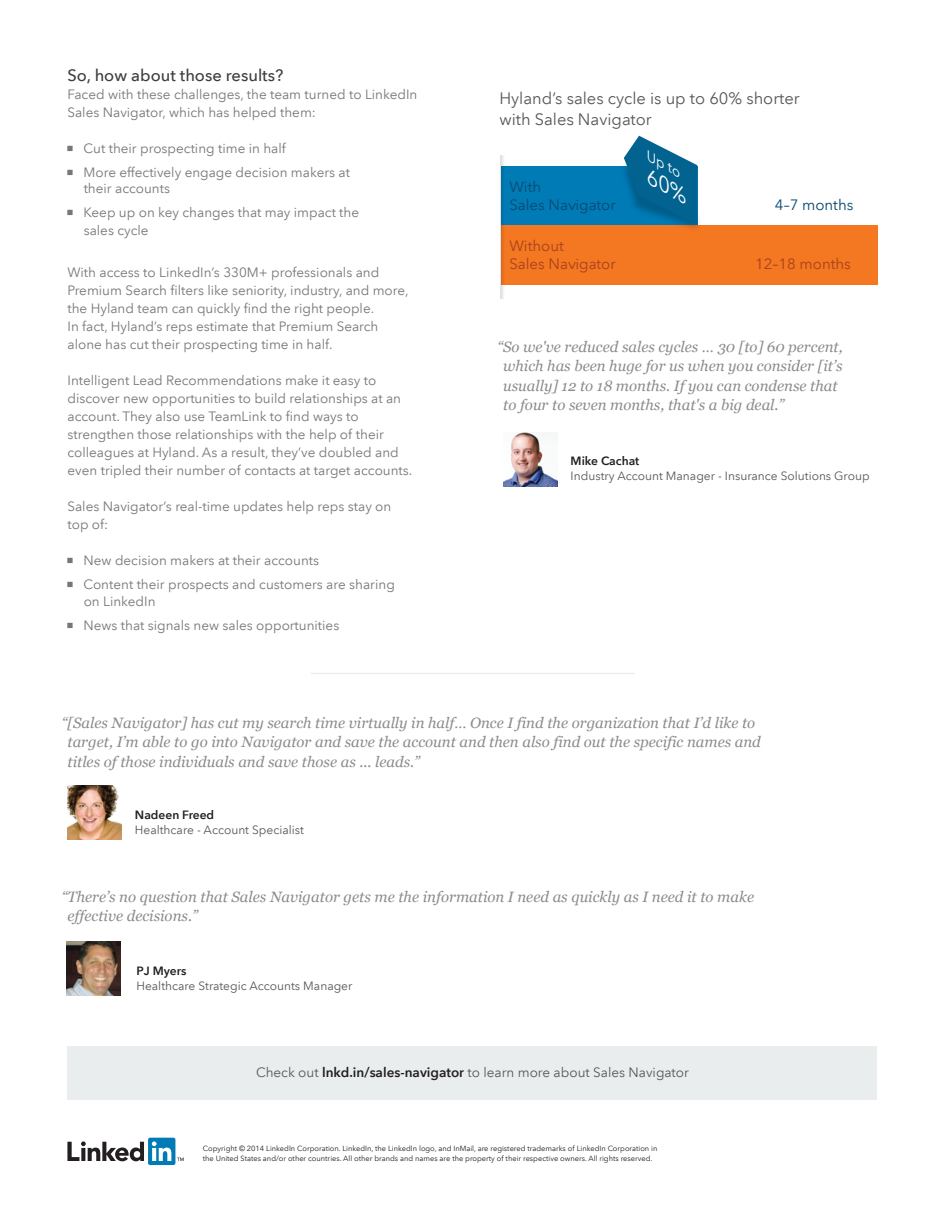
<style>
.page{position:relative;width:945px;height:1215px;background:#fff}
.page>*{position:absolute;margin:0;border:0;box-sizing:border-box;transform-origin:0 0}
.t1{font:16.5px/21px "Avenir Next LT Pro";color:#57585a}
.t2{font:500 16.5px "Avenir Next LT Pro";color:#3e3e3f}
.t3{font:italic 15px/19.5px "Georgia";color:#8a8c8f}
.t4{font:15px/18px "Avenir Next LT Pro";color:#a84220}
.t5{font:15px/18px "Avenir Next LT Pro";color:#094a71}
.t6{font:13.5px/18px "Avenir Next LT Pro";color:#75777a}
.t7{font:13.5px "Avenir Next LT Pro";color:#57585a}
.t8{font:italic 13.2px "Avenir Next LT Pro";color:#fff;scale:1.14 1}
.t9{font:12px "Avenir Next LT Pro";color:#57585a}
.t10{font:600 12px "Avenir Next LT Pro";color:#231f20}
.t11{font:7.5px/10.5px "Avenir Next LT Pro";color:#231f20}
.s1{font-weight:600;color:#231f20}
</style>
<div class="page">
<svg style="left:67px;top:1141px;width:77px;height:20px"></svg>
<div style="left:148px;top:1138px;width:27px;height:27px;background:#007bb6;border-radius:2px"></div>
<svg style="left:152px;top:1141px;width:19px;height:20px"></svg>
<svg style="left:177px;top:1158px;width:7px;height:3px"></svg>
<img style="left:67px;top:786px;width:54px;height:54px">
<div style="left:68px;top:1046px;width:809px;height:54px;background:#e9eded"></div>
<hr style="left:310px;top:673px;width:324px;height:1px;background:#e9eded">
<div style="left:501px;top:166px;width:196px;height:59px;background:#007bb6"></div>
<div style="left:501px;top:226px;width:377px;height:59px;background:#f47721"></div>
<svg style="left:501px;top:156px;width:4px;height:142px"></svg>
<img style="left:571px;top:135px;width:180px;height:94px">
<img style="left:503px;top:432px;width:54px;height:54px">
<img style="left:67px;top:942px;width:54px;height:54px">
<svg style="left:624px;top:136px;width:73px;height:89px"></svg>
<p class="t2" style="left:67px;top:65px;width:217px">So, how about those results?</p>
<p class="t6" style="left:67px;top:85px;width:351px">Faced with these challenges, the team turned to LinkedIn<br>Sales Navigator, which has helped them:</p>
<p class="t6" style="left:84px;top:136px;width:268px;line-height:24px">Cut their prospecting time in half<br>More effectively engage decision makers at</p>
<p class="t6" style="left:84px;top:177px;width:277px;line-height:24px">their accounts<br>Keep up on key changes that may impact the</p>
<p class="t6" style="left:84px;top:222px;width:66px">sales cycle</p>
<p class="t6" style="left:67px;top:264px;width:343px">With access to LinkedIn’s 330M+ professionals and Premium Search filters like seniority, industry, and more, the Hyland team can quickly find the right people.<br>In fact, Hyland’s reps estimate that Premium Search alone has cut their prospecting time in half.</p>
<p class="t6" style="left:67px;top:372px;width:346px">Intelligent Lead Recommendations make it easy to discover new opportunities to build relationships at an account. They also use TeamLink to find ways to strengthen those relationships with the help of their colleagues at Hyland. As a result, they’ve doubled and even tripled their number of contacts at target accounts.</p>
<p class="t6" style="left:67px;top:498px;width:325px">Sales Navigator’s real-time updates help reps stay on top of:</p>
<p class="t6" style="left:84px;top:549px;width:313px;line-height:24px">New decision makers at their accounts<br>Content their prospects and customers are sharing</p>
<p class="t6" style="left:84px;top:589px;width:257px;line-height:24px">on LinkedIn<br>News that signals new sales opportunities</p>
<p class="t1" style="left:499px;top:87px;width:302px">Hyland’s sales cycle is up to 60% shorter with Sales Navigator</p>
<p class="t8" style="left:653px;top:149px;width:35px;rotate:28deg">Up to</p>
<p class="t5" style="left:509px;top:177px;width:108px">With<br>Sales Navigator</p>
<p class="t4" style="left:509px;top:237px;width:108px">Without<br>Sales Navigator</p>
<p class="t5" style="left:775px;top:195px;width:80px">4–7 months</p>
<p class="t4" style="left:755px;top:255px;width:97px">12–18 months</p>
<p class="t3" style="left:503px;top:336px;width:341px;text-indent:-6px">“So we've reduced sales cycles … 30 [to] 60 percent, which has been huge for us when you consider [it’s usually] 12 to 18 months. If you can condense that to four to seven months, that's a big deal.”</p>
<p class="t10" style="left:571px;top:454px;width:70px">Mike Cachat</p>
<p class="t9" style="left:571px;top:469px;width:301px">Industry Account Manager - Insurance Solutions Group</p>
<p class="t3" style="left:68px;top:712px;width:695px;text-indent:-6px">“[Sales Navigator] has cut my search time virtually in half… Once I find the organization that I’d like to target, I’m able to go into Navigator and save the account and then also find out the specific names and titles of those individuals and save those as ... leads.”</p>
<p class="t10" style="left:135px;top:807px;width:81px">Nadeen Freed</p>
<p class="t9" style="left:135px;top:822px;width:170px">Healthcare - Account Specialist</p>
<p class="t3" style="left:68px;top:886px;width:688px;text-indent:-6px">“There’s no question that Sales Navigator gets me the information I need as quickly as I need it to make effective decisions.”</p>
<p class="t10" style="left:136px;top:963px;width:52px">PJ Myers</p>
<p class="t9" style="left:136px;top:978px;width:218px">Healthcare Strategic Accounts Manager</p>
<p class="t7" style="left:256px;top:1064px;width:434px">Check out <span class="s1">lnkd.in/sales-navigator</span> to learn more about Sales Navigator</p>
<p class="t11" style="left:203px;top:1143px;width:456px">Copyright © 2014 LinkedIn Corporation. LinkedIn, the LinkedIn logo, and InMail, are registered trademarks of LinkedIn Corporation in the United States and/or other countries. All other brands and names are the property of their respective owners. All rights reserved.</p>
</div>
